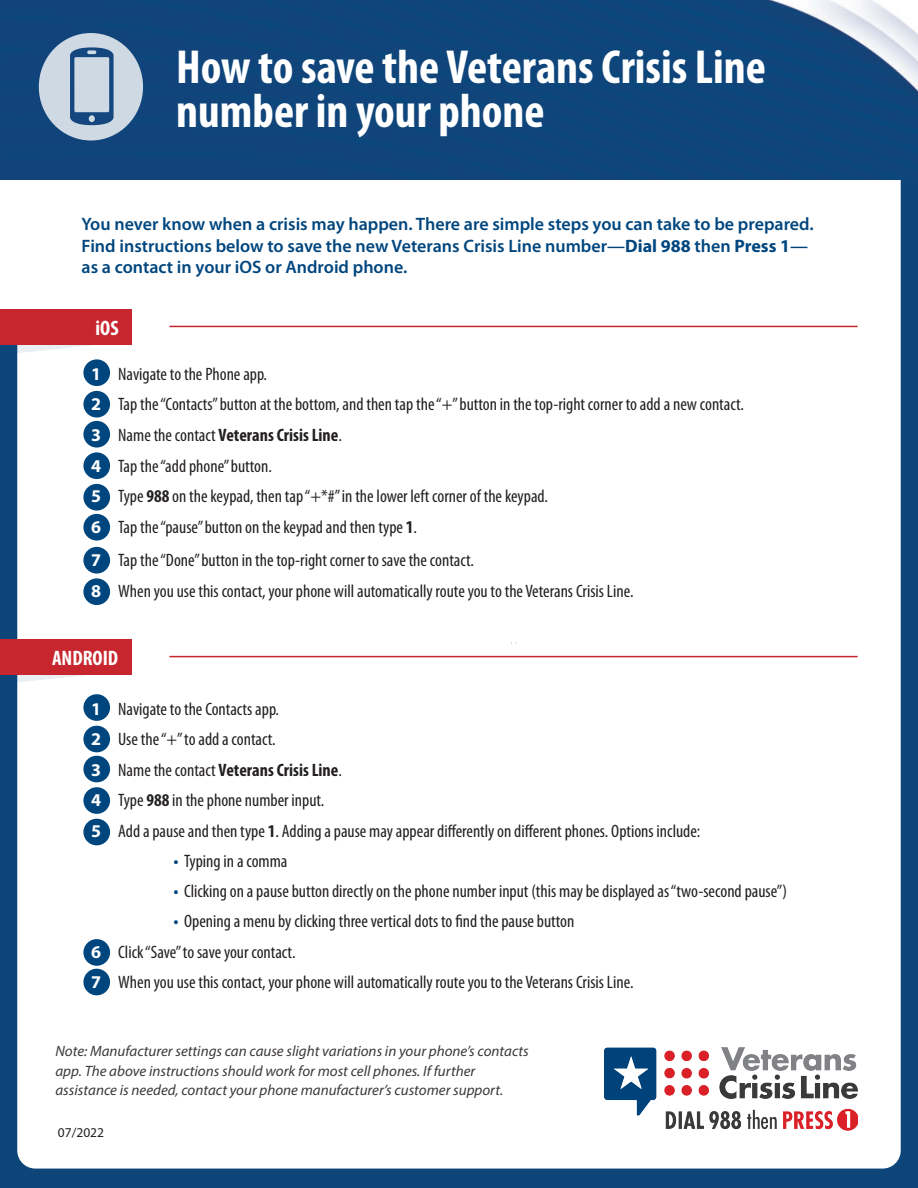
<style>
.page{position:relative;width:918px;height:1188px;background:#fff}
.page>*{position:absolute;margin:0;border:0;box-sizing:border-box;transform-origin:0 0}
.t1{font:700 condensed 48px/44.1px "Myriad Pro";color:#fff}
.t2{font:700 condensed 21px "Myriad Pro";color:#fff}
.t3{font:condensed 18px "Myriad Pro";color:#231f20}
.t4{font:600 18px/21.6px "Myriad Pro";color:#00467e}
.t5{font:700 condensed 18px "Myriad Pro";color:#231f20}
.t6{font:italic 15px/19.8px "Myriad Pro";color:#0c0806}
.t7{font:13.5px "Myriad Pro";color:#231f20}
.s1{font-weight:700}
.s2{font-weight:700;font-stretch:normal;color:#fff}
.s3{font-stretch:normal;color:#fff}
.s4{font-weight:400}
.s5{font-weight:700;color:#00467e}
</style>
<div class="page">
<div style="left:0;top:104px;width:918px;height:1084px;background:#0d4579"></div>
<div style="left:17px;top:40px;width:884px;height:1129px;background:#fff;border-radius:18px"></div>
<div style="left:0;top:83px;width:39px;height:232px;background:#fff"></div>
<svg style="left:0;top:344px;width:106px;height:11px"></svg>
<div style="left:0;top:0;width:918px;height:180px;background:#11457a"></div>
<div style="left:0;top:309px;width:131px;height:35px;background:#c7262e"></div>
<svg style="left:0;top:674px;width:106px;height:10px"></svg>
<div style="left:0;top:639px;width:131px;height:35px;background:#c7262e"></div>
<div style="left:83px;top:694px;width:27px;height:27px;background:#00467e;border-radius:50%"></div>
<div style="left:83px;top:726px;width:27px;height:26px;background:#00467e;border-radius:50%"></div>
<div style="left:83px;top:756px;width:27px;height:26px;background:#00467e;border-radius:50%"></div>
<div style="left:83px;top:787px;width:27px;height:27px;background:#00467e;border-radius:50%"></div>
<div style="left:83px;top:819px;width:27px;height:26px;background:#00467e;border-radius:50%"></div>
<div style="left:83px;top:939px;width:27px;height:27px;background:#00467e;border-radius:50%"></div>
<div style="left:83px;top:969px;width:27px;height:26px;background:#00467e;border-radius:50%"></div>
<div style="left:83px;top:359px;width:27px;height:27px;background:#00467e;border-radius:50%"></div>
<div style="left:83px;top:391px;width:27px;height:27px;background:#00467e;border-radius:50%"></div>
<div style="left:83px;top:421px;width:27px;height:27px;background:#00467e;border-radius:50%"></div>
<div style="left:83px;top:452px;width:27px;height:27px;background:#00467e;border-radius:50%"></div>
<div style="left:83px;top:484px;width:27px;height:27px;background:#00467e;border-radius:50%"></div>
<div style="left:83px;top:514px;width:27px;height:27px;background:#00467e;border-radius:50%"></div>
<div style="left:83px;top:547px;width:27px;height:27px;background:#00467e;border-radius:50%"></div>
<div style="left:83px;top:578px;width:27px;height:27px;background:#00467e;border-radius:50%"></div>
<hr style="left:170px;top:326px;width:688px;height:1px;background:#c7262e">
<hr style="left:170px;top:656px;width:688px;height:1px;background:#c7262e">
<div style="left:39px;top:33px;width:104px;height:108px;background:#cfd9e4;border-radius:50%"></div>
<svg style="left:70px;top:47px;width:44px;height:78px"></svg>
<img style="left:605px;top:1048px;width:253px;height:82px">
<h1 class="t1" style="left:176px;top:44px;width:591px">How to save the Veterans Crisis Line number in your phone</h1>
<p class="t4" style="left:82px;top:213px;width:734px">You never know when a crisis may happen. There are simple steps you can take to be prepared.<br>Find instructions below to save the new Veterans Crisis Line number—<span class="s1">Dial 988</span> then <span class="s1">Press 1</span>— as a contact in your iOS or Android phone.</p>
<h2 class="t2" style="left:96px;top:314px;width:25px">iOS</h2>
<p class="t3" style="left:91px;top:363px;width:177px"><span class="s2">1</span> Navigate to the Phone app.</p>
<p class="t3" style="left:91px;top:394px;width:654px"><span class="s2">2</span> Tap the “Contacts” button at the bottom, and then tap the “+” button in the top-right corner to add a new contact.</p>
<p class="t5" style="left:91px;top:424px;width:252px"><span class="s3">3</span> <span class="s4">Name the contact</span> Veterans Crisis Line<span class="s4">.</span></p>
<p class="t3" style="left:91px;top:455px;width:182px"><span class="s2">4</span> Tap the “add phone” button.</p>
<p class="t3" style="left:91px;top:485px;width:458px"><span class="s2">5</span> Type <span class="s1">988</span> on the keypad, then tap “+*#” in the lower left corner of the keypad.</p>
<p class="t3" style="left:91px;top:516px;width:327px"><span class="s2">6</span> Tap the “pause” button on the keypad and then type <span class="s1">1</span>.</p>
<p class="t3" style="left:91px;top:550px;width:384px"><span class="s2">7</span> Tap the “Done” button in the top-right corner to save the contact.</p>
<p class="t3" style="left:91px;top:580px;width:544px"><span class="s2">8</span> When you use this contact, your phone will automatically route you to the Veterans Crisis Line.</p>
<h2 class="t2" style="left:52px;top:645px;width:68px">ANDROID</h2>
<p class="t3" style="left:91px;top:698px;width:189px"><span class="s2">1</span> Navigate to the Contacts app.</p>
<p class="t3" style="left:91px;top:728px;width:186px"><span class="s2">2</span> Use the “+” to add a contact.</p>
<p class="t5" style="left:91px;top:759px;width:252px"><span class="s3">3</span> <span class="s4">Name the contact</span> Veterans Crisis Line<span class="s4">.</span></p>
<p class="t3" style="left:91px;top:790px;width:235px"><span class="s2">4</span> Type <span class="s1">988</span> in the phone number input.</p>
<p class="t3" style="left:91px;top:820px;width:611px"><span class="s2">5</span> Add a pause and then type <span class="s1">1</span>. Adding a pause may appear differently on different phones. Options include:</p>
<p class="t3" style="left:173px;top:850px;width:116px"><span class="s5">•</span> Typing in a comma</p>
<p class="t3" style="left:173px;top:880px;width:615px"><span class="s5">•</span> Clicking on a pause button directly on the phone number input (this may be displayed as “two-second pause”)</p>
<p class="t3" style="left:173px;top:910px;width:403px"><span class="s5">•</span> Opening a menu by clicking three vertical dots to find the pause button</p>
<p class="t3" style="left:91px;top:941px;width:206px"><span class="s2">6</span> Click “Save” to save your contact.</p>
<p class="t3" style="left:91px;top:971px;width:544px"><span class="s2">7</span> When you use this contact, your phone will automatically route you to the Veterans Crisis Line.</p>
<p class="t6" style="left:56px;top:1041px;width:475px">Note: Manufacturer settings can cause slight variations in your phone’s contacts app. The above instructions should work for most cell phones. If further assistance is needed, contact your phone manufacturer’s customer support.</p>
<p class="t7" style="left:58px;top:1125px;width:48px">07/2022</p>
</div>
